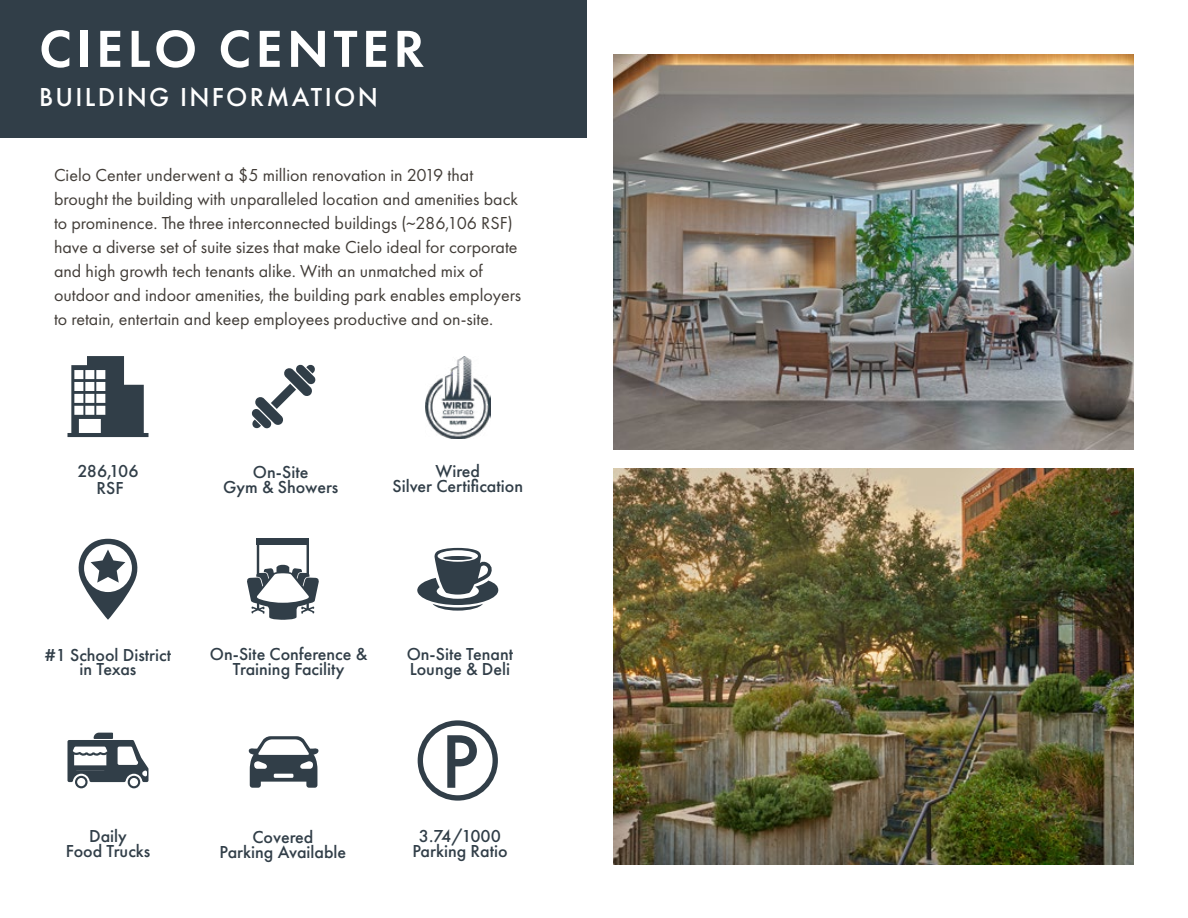
<style>
.page{position:relative;width:1188px;height:918px;background:#fff}
.page>*{position:absolute;margin:0;border:0;box-sizing:border-box;transform-origin:0 0}
.t1{font:500 78.75px "Futura PT";color:#313e48}
.t2{font:600 54px "Futura PT";letter-spacing:.085em;color:#fff}
.t3{font:500 27px "Futura PT";letter-spacing:.085em;color:#fff}
.t4{font:18px/24px "Futura PT";color:#423d38}
.t5{font:500 18px/15px "Futura PT";color:#313e48;text-align:center}
</style>
<div class="page">
<div style="left:0;top:0;width:587px;height:137px;background:#313e48"></div>
<img style="left:425px;top:356px;width:65px;height:83px">
<svg style="left:78px;top:539px;width:60px;height:81px"></svg>
<svg style="left:68px;top:356px;width:80px;height:81px"></svg>
<svg style="left:252px;top:365px;width:63px;height:63px"></svg>
<svg style="left:68px;top:733px;width:80px;height:55px"></svg>
<img style="left:613px;top:469px;width:521px;height:396px">
<img style="left:613px;top:54px;width:521px;height:396px">
<svg style="left:417px;top:548px;width:81px;height:63px"></svg>
<div style="left:418px;top:720px;width:80px;height:81px;border:5px solid #313e48;border-radius:50%"></div>
<svg style="left:247px;top:565px;width:72px;height:55px"></svg>
<div style="left:257px;top:539px;width:52px;height:38px;border:2px solid #313e48"></div>
<div style="left:257px;top:539px;width:52px;height:6px;background:#313e48"></div>
<svg style="left:249px;top:736px;width:69px;height:52px"></svg>
<h2 class="t2" style="left:39px;top:15px;width:387px">CIELO CENTER</h2>
<h3 class="t3" style="left:39px;top:81px;width:340px">BUILDING INFORMATION</h3>
<p class="t4" style="left:54px;top:162px;width:469px">Cielo Center underwent a $5 million renovation in 2019 that brought the building with unparalleled location and amenities back to prominence. The three interconnected buildings (~286,106 RSF) have a diverse set of suite sizes that make Cielo ideal for corporate and high growth tech tenants alike. With an unmatched mix of outdoor and indoor amenities, the building park enables employers to retain, entertain and keep employees productive and on-site.</p>
<p class="t5" style="left:77px;top:463px;width:63px;line-height:16.5px">286,106<br>RSF</p>
<p class="t5" style="left:223px;top:464px;width:117px">On-Site<br>Gym &amp; Showers</p>
<p class="t5" style="left:392px;top:464px;width:132px">Wired<br>Silver Certification</p>
<p class="t5" style="left:45px;top:647px;width:128px">#1 School District in Texas</p>
<p class="t5" style="left:210px;top:647px;width:159px">On-Site Conference &amp;<br>Training Facility</p>
<p class="t5" style="left:66px;top:828px;width:86px">Daily<br>Food Trucks</p>
<p class="t5" style="left:219px;top:830px;width:128px">Covered<br>Parking Available</p>
<p class="t5" style="left:407px;top:647px;width:108px;text-align:left">On-Site Tenant<br>Lounge &amp; Deli</p>
<h1 class="t1" style="left:441px;top:714px;width:39px">P</h1>
<p class="t5" style="left:412px;top:828px;width:97px">3.74/1000<br>Parking Ratio</p>
</div>
